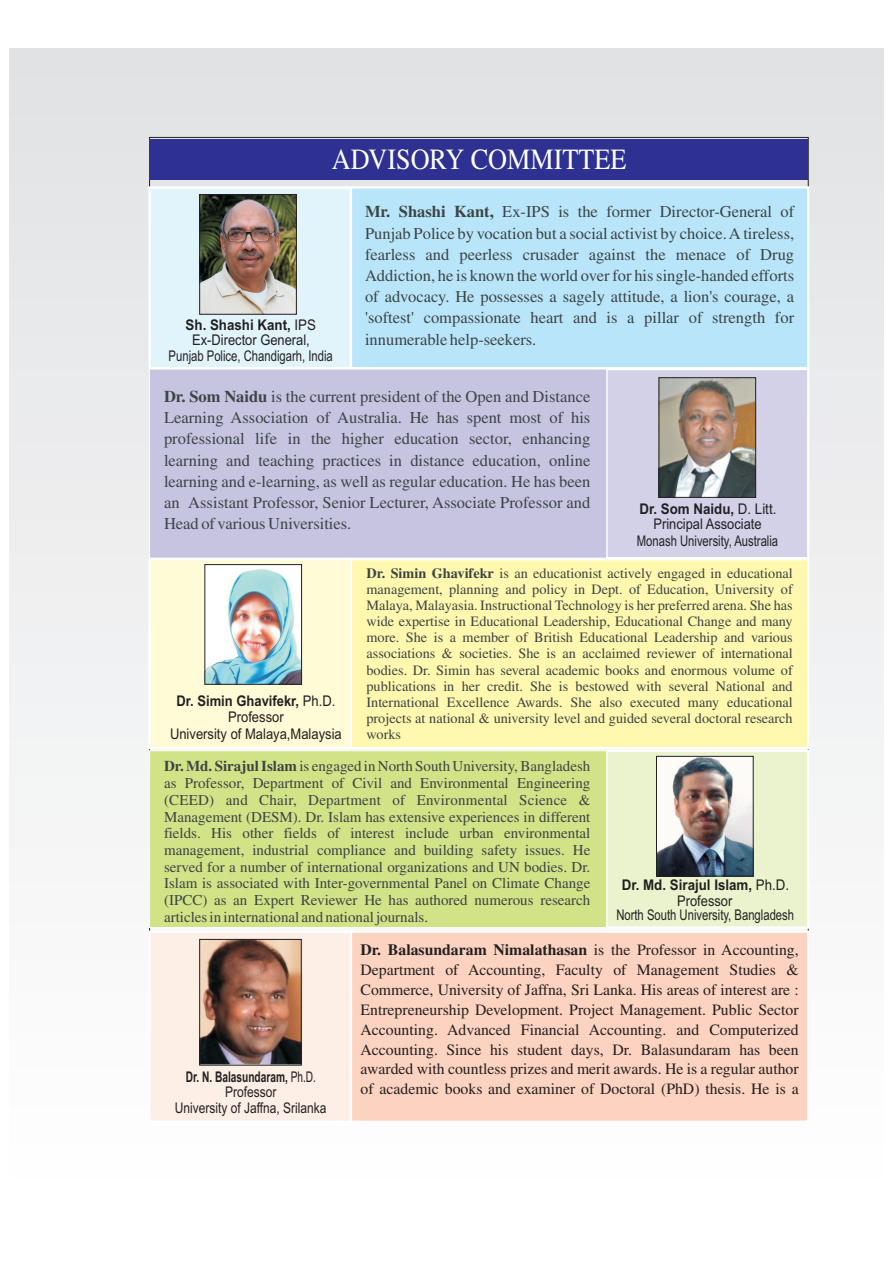
<style>
.page{position:relative;width:893px;height:1263px;background:#fff}
.page>*{position:absolute;margin:0;border:0;box-sizing:border-box;transform-origin:0 0}
.t1{font:29.25px "Times";color:#fff;scale:.89 1}
.t2{font:16.5px/21.1px "Times";color:#3c4444;text-align:justify}
.t3{font:15.75px/20px "Times";color:#231f20;text-align:justify}
.t4{font:15px/16.8px "Times";color:#3c4444;text-align:justify}
.t5{font:14.7px/16.5px "Arial";color:#231f20;text-align:center;scale:.88 1}
.t6{font:700 14.7px "Arial";color:#231f20;scale:.9 1}
.t7{font:700 14.7px/14.2px "Arial";color:#231f20;text-align:center;scale:.69 1}
.t8{font:14.7px "Arial";color:#231f20;scale:.81 1}
.t9{font:14.25px/16px "Times";color:#3c4444;text-align:justify}
.s1{font-weight:400}
.s2{font-weight:700}
</style>
<div class="page">
<div style="left:9px;top:48px;width:875px;height:1167px;background:linear-gradient(to bottom,#e1e2e4,#fff)"></div>
<div style="left:150px;top:139px;width:658px;height:41px;background:#2e3092"></div>
<div style="left:147px;top:185px;width:202px;height:185px;background:#e1f4fc"></div>
<div style="left:349px;top:185px;width:461px;height:183px;background:#b9e5fa"></div>
<div style="left:147px;top:557px;width:202px;height:193px;background:#fffbd6"></div>
<div style="left:349px;top:559px;width:461px;height:191px;background:#fff8ae"></div>
<img style="left:201px;top:196px;width:94px;height:117px">
<div style="left:199px;top:194px;width:98px;height:121px;border:1px solid #231f20"></div>
<div style="left:604px;top:367px;width:206px;height:193px;background:#d3d1e8"></div>
<div style="left:149px;top:368px;width:459px;height:191px;background:#c6c4e1"></div>
<img style="left:661px;top:379px;width:93px;height:117px">
<div style="left:659px;top:377px;width:97px;height:121px;border:1px solid #231f20"></div>
<img style="left:206px;top:566px;width:94px;height:117px">
<div style="left:204px;top:564px;width:98px;height:121px;border:1px solid #231f20"></div>
<svg style="left:604px;top:748px;width:206px;height:181px;background:#eaf1d0"></svg>
<div style="left:149px;top:750px;width:459px;height:178px;background:#d2e287"></div>
<img style="left:658px;top:758px;width:94px;height:116px">
<div style="left:656px;top:756px;width:98px;height:120px;border:1px solid #231f20"></div>
<svg style="left:147px;top:929px;width:202px;height:195px;background:#fceee7"></svg>
<div style="left:349px;top:929px;width:461px;height:195px;background:#fcd2c0"></div>
<img style="left:201px;top:941px;width:99px;height:122px">
<div style="left:199px;top:939px;width:103px;height:126px;border:1px solid #231f20"></div>
<h1 class="t1" style="left:332px;top:146px;width:333px">ADVISORY COMMITTEE</h1>
<p class="t6" style="left:186px;top:319px;width:146px">Sh. Shashi Kant, <span class="s1">IPS</span></p>
<p class="t5" style="left:169px;top:333px;width:188px">Ex-Director General,<br>Punjab Police, Chandigarh, India</p>
<p class="t2" style="left:365px;top:202px;width:431px"><span class="s2">Mr. Shashi Kant,</span> Ex-IPS is the former Director-General of Punjab Police by vocation but a social activist by choice. A tireless, fearless and peerless crusader against the menace of Drug Addiction, he is known the world over for his single-handed efforts of advocacy. He possesses a sagely attitude, a lion's courage, a 'softest' compassionate heart and is a pillar of strength for innumerable help-seekers.</p>
<p class="t2" style="left:164px;top:387px;width:428px"><span class="s2">Dr. Som Naidu</span> is the current president of the Open and Distance Learning Association of Australia. He has spent most of his professional life in the higher education sector, enhancing learning and teaching practices in distance education, online learning and e-learning, as well as regular education. He has been an Assistant Professor, Senior Lecturer, Associate Professor and Head of various Universities.</p>
<p class="t6" style="left:639px;top:503px;width:154px">Dr. Som Naidu, <span class="s1">D. Litt.</span></p>
<p class="t5" style="left:637px;top:517px;width:162px;line-height:17px">Principal Associate<br>Monash University, Australia</p>
<p class="t9" style="left:366px;top:566px;width:428px"><span class="s2">Dr. Simin Ghavifekr</span> is an educationist actively engaged in educational management, planning and policy in Dept. of Education, University of Malaya, Malayasia. Instructional Technology is her preferred arena. She has wide expertise in Educational Leadership, Educational Change and many more. She is a member of British Educational Leadership and various associations &amp; societies. She is an acclaimed reviewer of international bodies. Dr. Simin has several academic books and enormous volume of publications in her credit. She is bestowed with several National and International Excellence Awards. She also executed many educational projects at national &amp; university level and guided several doctoral research works</p>
<p class="t4" style="left:164px;top:759px;width:428px"><span class="s2">Dr. Md. Sirajul Islam</span> is engaged in North South University, Bangladesh as Professor, Department of Civil and Environmental Engineering (CEED) and Chair, Department of Environmental Science &amp; Management (DESM). Dr. Islam has extensive experiences in different fields. His other fields of interest include urban environmental management, industrial compliance and building safety issues. He served for a number of international organizations and UN bodies. Dr.<br>Islam is associated with Inter-governmental Panel on Climate Change (IPCC) as an Expert Reviewer He has authored numerous research articles in international and national journals.</p>
<p class="t5" style="left:170px;top:694px;width:197px"><span class="s2">Dr. Simin Ghavifekr,</span> Ph.D.<br>Professor<br>University of Malaya,Malaysia</p>
<p class="t6" style="left:622px;top:879px;width:188px">Dr. Md. Sirajul Islam, <span class="s1">Ph.D.</span></p>
<p class="t5" style="left:616px;top:895px;width:203px;line-height:14.2px">Professor<br>North South University, Bangladesh</p>
<p class="t7" style="left:186px;top:1071px;width:191px">Dr. N. Balasundaram, <span class="s1">Ph.D.<br>Professor</span></p>
<p class="t8" style="left:175px;top:1102px;width:189px">University of Jaffna, Srilanka</p>
<p class="t3" style="left:360px;top:940px;width:440px"><span class="s2">Dr. Balasundaram Nimalathasan</span> is the Professor in Accounting, Department of Accounting, Faculty of Management Studies &amp; Commerce, University of Jaffna, Sri Lanka. His areas of interest are :<br>Entrepreneurship Development. Project Management. Public Sector Accounting. Advanced Financial Accounting. and Computerized Accounting. Since his student days, Dr. Balasundaram has been awarded with countless prizes and merit awards. He is a regular author of academic books and examiner of Doctoral (PhD) thesis. He is a</p>
</div>
